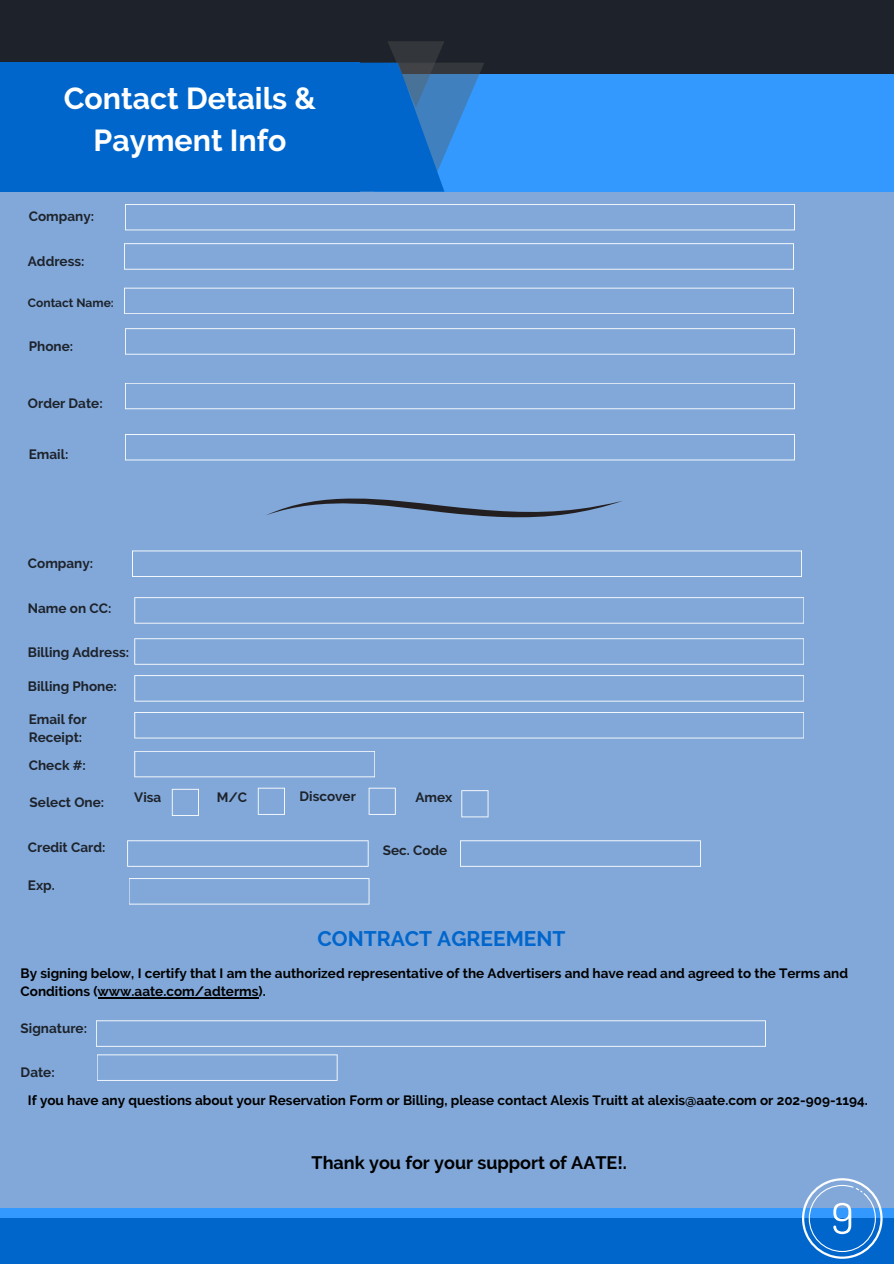
<style>
.page{position:relative;width:894px;height:1264px;background:#fff}
.page>*{position:absolute;margin:0;border:0;box-sizing:border-box;transform-origin:0 0}
.t1{font:700 30.3px/41.7px "Raleway";color:#fff;text-align:center}
.t2{font:700 21px "Raleway";color:#06c}
.t3{font:700 18px "Raleway";color:#000}
.t4{font:700 13.5px/18px "Raleway";color:#000}
.t5{font:700 13.5px/18px "Raleway";color:#1e232b}
.t6{font:700 12px "Raleway";color:#1e232b}
</style>
<div class="page">
<div style="left:0;top:0;width:893px;height:1263px;background:#81a8d9"></div>
<div style="left:0;top:1208px;width:893px;height:25px;background:#39f"></div>
<div style="left:0;top:1218px;width:893px;height:45px;background:#06c"></div>
<div style="left:0;top:0;width:893px;height:175px;background:#1e232b"></div>
<div style="left:374px;top:74px;width:519px;height:118px;background:#39f"></div>
<div style="left:0;top:63px;width:359px;height:129px;background:#06c"></div>
<svg style="left:355px;top:41px;width:129px;height:151px"></svg>
<svg style="left:125px;top:204px;width:669px;height:26px"></svg>
<svg style="left:127px;top:840px;width:241px;height:26px"></svg>
<svg style="left:460px;top:840px;width:240px;height:26px"></svg>
<svg style="left:129px;top:878px;width:240px;height:26px"></svg>
<svg style="left:134px;top:751px;width:241px;height:26px"></svg>
<svg style="left:124px;top:243px;width:669px;height:27px"></svg>
<svg style="left:124px;top:288px;width:669px;height:26px"></svg>
<svg style="left:125px;top:328px;width:669px;height:26px"></svg>
<svg style="left:125px;top:383px;width:669px;height:26px"></svg>
<svg style="left:125px;top:434px;width:669px;height:26px"></svg>
<svg style="left:267px;top:498px;width:355px;height:20px"></svg>
<svg style="left:132px;top:550px;width:669px;height:27px"></svg>
<svg style="left:134px;top:597px;width:670px;height:26px"></svg>
<svg style="left:134px;top:638px;width:670px;height:26px"></svg>
<svg style="left:134px;top:675px;width:670px;height:26px"></svg>
<svg style="left:134px;top:712px;width:670px;height:26px"></svg>
<svg style="left:258px;top:787px;width:27px;height:27px"></svg>
<svg style="left:368px;top:787px;width:27px;height:27px"></svg>
<svg style="left:172px;top:788px;width:27px;height:28px"></svg>
<svg style="left:461px;top:790px;width:27px;height:27px"></svg>
<svg style="left:96px;top:1020px;width:669px;height:26px"></svg>
<svg style="left:97px;top:1054px;width:240px;height:26px"></svg>
<svg style="left:802px;top:1178px;width:80px;height:80px"></svg>
<hr style="left:97px;top:996px;width:161px;height:2px;background:#000">
<h5 class="t1" style="left:64px;top:77px;width:254px">Contact Details &amp;<br>Payment Info</h5>
<h5 class="t5" style="left:29px;top:207px;width:67px">Company:</h5>
<h5 class="t5" style="left:28px;top:252px;width:58px">Address:</h5>
<h1 class="t6" style="left:28px;top:295px;width:87px">Contact Name:</h1>
<h5 class="t5" style="left:29px;top:337px;width:46px">Phone:</h5>
<h5 class="t5" style="left:28px;top:394px;width:76px">Order Date:</h5>
<h5 class="t5" style="left:29px;top:445px;width:41px">Email:</h5>
<h5 class="t5" style="left:28px;top:554px;width:67px">Company:</h5>
<h4 class="t5" style="left:28px;top:599px;width:85px">Name on CC:</h4>
<h5 class="t5" style="left:28px;top:642px;width:103px">Billing Address:</h5>
<h5 class="t5" style="left:28px;top:676px;width:90px">Billing Phone:</h5>
<h5 class="t5" style="left:29px;top:710px;width:59px">Email for<br>Receipt:</h5>
<h5 class="t5" style="left:29px;top:756px;width:58px">Check #:</h5>
<h5 class="t5" style="left:30px;top:793px;width:76px">Select One:</h5>
<h5 class="t5" style="left:28px;top:837px;width:79px">Credit Card:</h5>
<h5 class="t5" style="left:28px;top:876px;width:28px">Exp.</h5>
<p class="t5" style="left:134px;top:788px;width:29px">Visa</p>
<p class="t5" style="left:216px;top:788px;width:32px">M/C</p>
<h5 class="t5" style="left:299px;top:787px;width:58px">Discover</h5>
<h5 class="t5" style="left:415px;top:788px;width:38px">Amex</h5>
<p class="t5" style="left:383px;top:840px;width:66px">Sec. Code</p>
<h5 class="t2" style="left:317px;top:926px;width:250px">CONTRACT AGREEMENT</h5>
<h5 class="t4" style="left:21px;top:964px;width:828px">By signing below, I certify that I am the authorized representative of the Advertisers and have read and agreed to the Terms and<br>Conditions (www.aate.com/adterms).</h5>
<p class="t5" style="left:21px;top:1018px;width:68px">Signature:</p>
<h5 class="t5" style="left:21px;top:1063px;width:36px">Date:</h5>
<h2 class="t4" style="left:28px;top:1091px;width:841px">If you have any questions about your Reservation Form or Billing, please contact Alexis Truitt at alexis@aate.com or 202-909-1194.</h2>
<h5 class="t3" style="left:311px;top:1152px;width:317px">Thank you for your support of AATE!.</h5>
</div>
